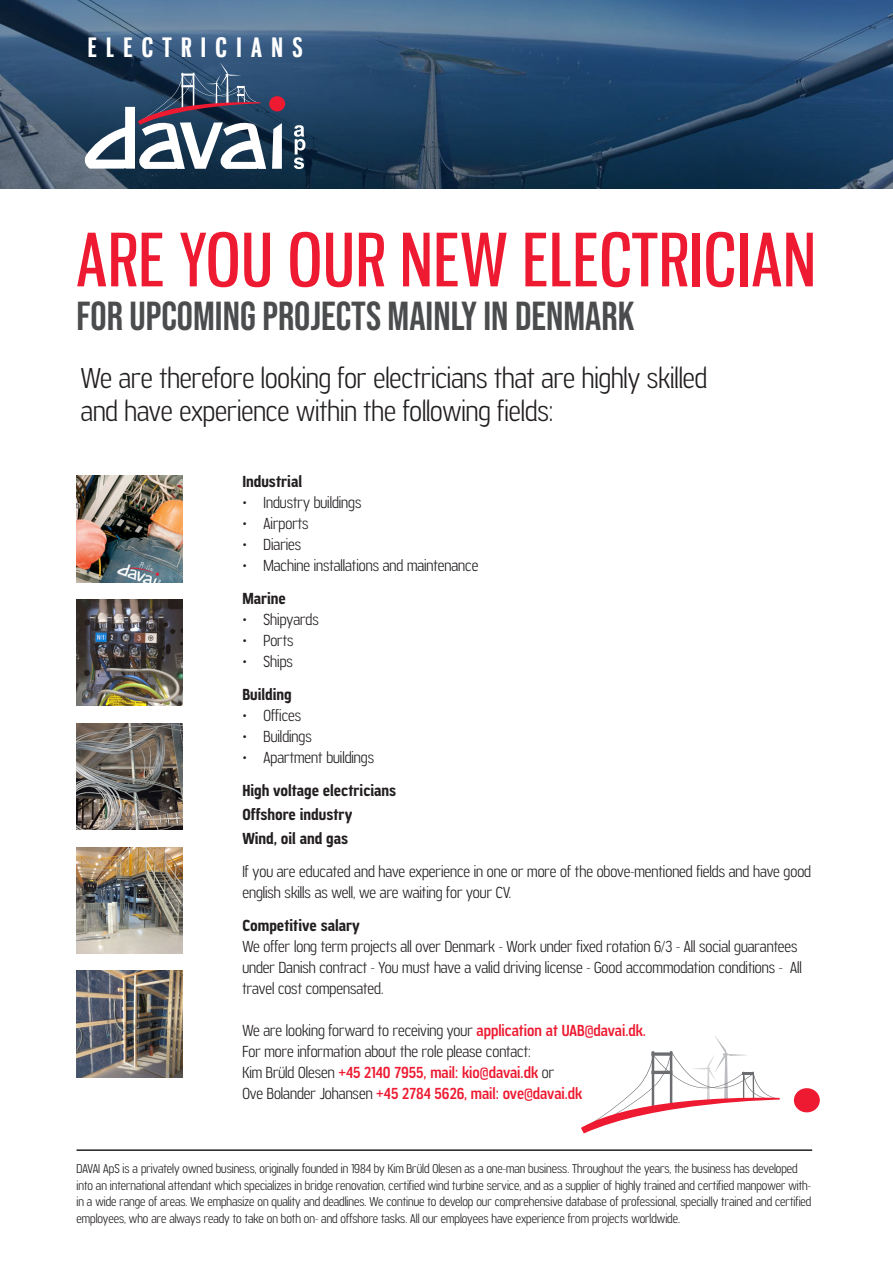
<style>
.page{position:relative;width:893px;height:1263px;background:#fff}
.page>*{position:absolute;margin:0;border:0;box-sizing:border-box;transform-origin:0 0}
.t1{font:72px "Gnuolane Rg";letter-spacing:.02em;color:#ed1a31}
.t2{font:40.5px "Bebas Neue";color:#4b4c4d}
.t3{font:27px/33px "Jesaya Lt";color:#231f20}
.t4{font:700 26.25px "Gnuolane Rg";letter-spacing:.36em;color:#fff}
.t5{font:15px/21px "Jesaya Lt";color:#231f20}
.t6{font:700 15px/24px "Jesaya Rg";color:#231f20}
.t7{font:15px/21px "Jesaya Rg";color:#ed1a31}
.t8{font:12px/16.5px "Jesaya Lt";color:#231f20}
.s1{font-family:"Jesaya Rg";color:#ed1a31}
.s2{font-family:"Jesaya Lt";color:#231f20}
</style>
<div class="page">
<img style="left:77px;top:476px;width:106px;height:106px">
<img style="left:77px;top:599px;width:106px;height:107px">
<img style="left:77px;top:723px;width:106px;height:106px">
<img style="left:77px;top:847px;width:106px;height:106px">
<img style="left:77px;top:971px;width:106px;height:106px">
<svg style="left:0;top:0;width:893px;height:188px;background:#2e4f70"></svg>
<div style="left:269px;top:96px;width:16px;height:15px;background:#ed1a31;border-radius:50%"></div>
<svg style="left:272px;top:123px;width:10px;height:46px"></svg>
<svg style="left:82px;top:63px;width:184px;height:106px"></svg>
<svg style="left:294px;top:125px;width:11px;height:44px"></svg>
<div style="left:794px;top:1088px;width:26px;height:24px;background:#ed1a31;border-radius:50%"></div>
<svg style="left:581px;top:1036px;width:199px;height:97px"></svg>
<hr style="left:77px;top:1149px;width:735px;height:2px;background:#231f20">
<h3 class="t4" style="left:88px;top:31px;width:217px">ELECTRICIANS</h3>
<h1 class="t1" style="left:77px;top:216px;width:740px">ARE YOU OUR NEW ELECTRICIAN</h1>
<h2 class="t2" style="left:77px;top:293px;width:560px">for UPCOMING PROJECTS MAINLY IN DENMARK</h2>
<h3 class="t3" style="left:81px;top:361px;width:628px">We are therefore looking for electricians that are highly skilled and have experience within the following fields:</h3>
<p class="t6" style="left:242px;top:469px;width:61px">Industrial</p>
<p class="t5" style="left:242px;top:492px;width:121px">• Industry buildings</p>
<p class="t5" style="left:242px;top:513px;width:68px">• Airports</p>
<p class="t5" style="left:242px;top:534px;width:60px">• Diaries</p>
<p class="t5" style="left:242px;top:555px;width:237px">• Machine installations and maintenance</p>
<p class="t6" style="left:242px;top:586px;width:45px">Marine</p>
<p class="t5" style="left:242px;top:609px;width:78px">• Shipyards</p>
<p class="t5" style="left:242px;top:630px;width:53px">• Ports</p>
<p class="t5" style="left:242px;top:651px;width:52px">• Ships</p>
<p class="t6" style="left:242px;top:682px;width:51px">Building</p>
<p class="t5" style="left:242px;top:705px;width:60px">• Offices</p>
<p class="t5" style="left:242px;top:726px;width:71px">• Buildings</p>
<p class="t5" style="left:242px;top:747px;width:133px">• Apartment buildings</p>
<p class="t6" style="left:242px;top:778px;width:155px">High voltage electricians<br>Offshore industry<br>Wind, oil and gas</p>
<p class="t5" style="left:242px;top:861px;width:570px">If you are educated and have experience in one or more of the obove-mentioned fields and have good english skills as well, we are waiting for your CV.</p>
<p class="t6" style="left:242px;top:913px;width:119px">Competitive salary</p>
<p class="t5" style="left:242px;top:936px;width:561px">We offer long term projects all over Denmark - Work under fixed rotation 6/3 - All social guarantees under Danish contract - You must have a valid driving license - Good accommodation conditions - All travel cost compensated.</p>
<p class="t5" style="left:242px;top:1020px;width:405px">We are looking forward to receiving your <span class="s1">application at UAB@davai.dk.<br></span>For more information about the role please contact:</p>
<p class="t7" style="left:242px;top:1062px;width:341px"><span class="s2">Kim Brüld Olesen</span> +45 2140 7955, mail: kio@davai.dk <span class="s2">or<br>Ove Bolander Johansen</span> +45 2784 5626, mail: ove@davai.dk</p>
<p class="t8" style="left:77px;top:1161px;width:736px">DAVAI ApS is a privately owned business, originally founded in 1984 by Kim Brüld Olesen as a one-man business. Throughout the years, the business has developed into an international attendant which specializes in bridge renovation, certified wind turbine service, and as a supplier of highly trained and certified manpower with&shy;in a wide range of areas. We emphasize on quality and deadlines. We continue to develop our comprehensive database of professional, specially trained and certified employees, who are always ready to take on both on- and offshore tasks. All our employees have experience from projects worldwide.</p>
</div>
